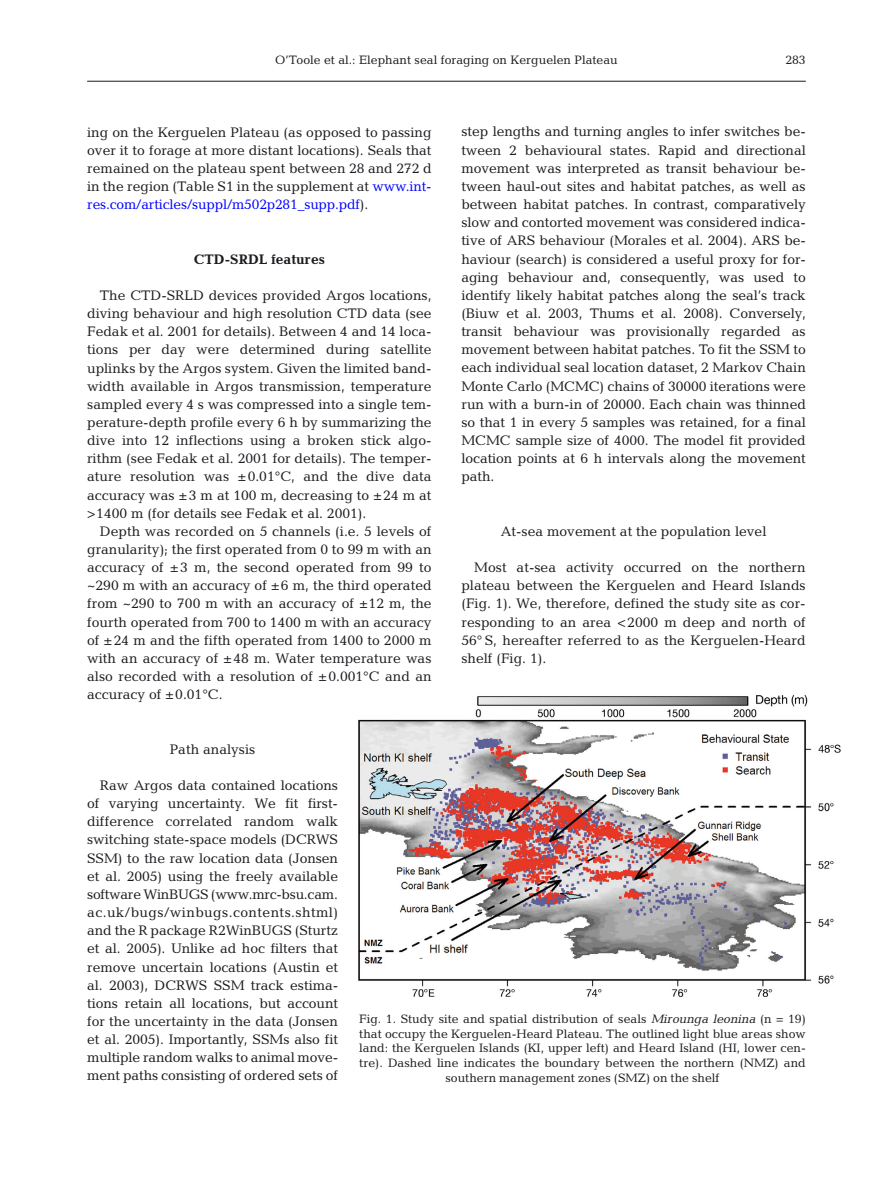
<style>
.page{position:relative;width:893px;height:1178px;background:#fff}
.page>*{position:absolute;margin:0;border:0;box-sizing:border-box;transform-origin:0 0}
.t1{font:13.95px/18.1px "Candida";color:#1b1c20;text-align:justify}
.t2{font:700 13.95px "Candida";color:#1b1c20}
.t3{font:12.3px/14.7px "Candida";color:#1b1c20;text-align:center}
.s1{color:#00f}
.s2{font-family:"Oblique Straight Plain"}
</style>
<div class="page">
<hr style="left:87px;top:81px;width:719px;height:1px;background:#1b1c20">
<img style="left:358px;top:695px;width:483px;height:303px">
<p class="t3" style="left:275px;top:53px;width:344px">O’Toole et al.: Elephant seal foraging on Kerguelen Plateau</p>
<p class="t3" style="left:785px;top:53px;width:22px">283</p>
<p class="t1" style="left:87px;top:124px;width:346px">ing on the Kerguelen Plateau (as opposed to passing over it to forage at more distant locations). Seals that remained on the plateau spent between 28 and 272 d in the region (Table S1 in the supplement at <span class="s1">www.int&shy;res. com/ articles/ suppl/ m502p281_ supp. pdf</span>).</p>
<p class="t2" style="left:194px;top:254px;width:133px">CTD-SRDL features</p>
<p class="t1" style="left:87px;top:288px;width:346px;text-indent:13px">The CTD-SRLD devices provided Argos locations, diving behaviour and high resolution CTD data (see Fedak et al. 2001 for details). Between 4 and 14 loca&shy;tions per day were determined during satellite uplinks by the Argos system. Given the limited band&shy;width available in Argos transmission, temperature sampled every 4 s was compressed into a single tem&shy;perature-depth profile every 6 h by summarizing the dive into 12 inflections using a broken stick algo&shy;rithm (see Fedak et al. 2001 for details). The temper&shy;ature resolution was ±0.01°C, and the dive data accuracy was ±3 m at 100 m, decreasing to ±24 m at &gt;1400 m (for details see Fedak et al. 2001).</p>
<p class="t1" style="left:87px;top:523px;width:346px;text-indent:13px">Depth was recorded on 5 channels (i.e<span class="s2">.</span> 5 levels of granularity); the first operated from 0 to 99 m with an accuracy of ±3 m, the second operated from 99 to ~290 m with an accuracy of ±6 m, the third operated from ~290 to 700 m with an accuracy of ±12 m, the fourth operated from 700 to 1400 m with an accuracy of ±24 m and the fifth operated from 1400 to 2000 m with an accuracy of ±48 m. Water temperature was also recorded with a resolution of ±0.001°C and an accuracy of ±0.01°C.</p>
<p class="t1" style="left:461px;top:124px;width:346px">step lengths and turning angles to infer switches be&shy;tween 2 behavioural states. Rapid and directional movement was interpreted as transit behaviour be&shy;tween haul-out sites and habitat patches, as well as between habitat patches. In contrast, comparatively slow and contorted movement was considered indica&shy;tive of ARS be haviour (Mo ra les et al. 2004). ARS be&shy;haviour (search) is considered a useful proxy for for&shy;aging behaviour and, consequently, was used to identify likely habitat patches along the seal’s track (Biuw et al. 2003, Thums et al. 2008). Conversely, transit behaviour was provisionally regarded as movement between habitat patches. To fit the SSM to each individual seal location dataset, 2 Mar kov Chain Monte Carlo (MCMC) chains of 30000 iterations were run with a burn-in of 20000. Each chain was thinned so that 1 in every 5 samples was retained, for a final MCMC sample size of 4000. The model fit provided location points at 6 h intervals along the movement path.</p>
<p class="t1" style="left:501px;top:523px;width:267px">At-sea movement at the population level</p>
<p class="t1" style="left:461px;top:560px;width:346px;text-indent:13px">Most at-sea activity occurred on the northern plateau between the Kerguelen and Heard Islands (Fig. 1). We, therefore, defined the study site as cor&shy;responding to an area &lt;2000 m deep and north of 56° S, hereafter referred to as the Kerguelen-Heard shelf (Fig. 1).</p>
<p class="t1" style="left:170px;top:741px;width:87px">Path analysis</p>
<p class="t1" style="left:87px;top:778px;width:252px;text-indent:13px">Raw Argos data contained locations of varying uncertainty. We fit first&shy;difference correlated random walk switching state-space models (DCRWS SSM) to the raw location data (Jonsen et al. 2005) using the freely available software WinBUGS (www.mrc-bsu. cam. ac.uk/bugs/ winbugs. contents.shtml) and the R package R2WinBUGS (Sturtz et al. 2005). Unlike ad hoc filters that remove uncertain locations (Austin et al. 2003), DCRWS SSM track estima&shy;tions retain all locations, but account for the uncertainty in the data (Jonsen et al. 2005). Importantly, SSMs also fit multiple random walks to animal move&shy;ment paths con sisting of ordered sets of</p>
<p class="t3" style="left:359px;top:1013px;width:448px">Fig. 1. Study site and spatial distribution of seals <span class="s2">Mirounga leonina</span> (n = 19) that occupy the Kerguelen-Heard Plateau. The outlined light blue areas show land: the Kerguelen Islands (KI, upper left) and Heard Island (HI, lower cen&shy;tre). Dashed line indicates the boundary between the northern (NMZ) and southern management zones (SMZ) on the shelf</p>
</div>
